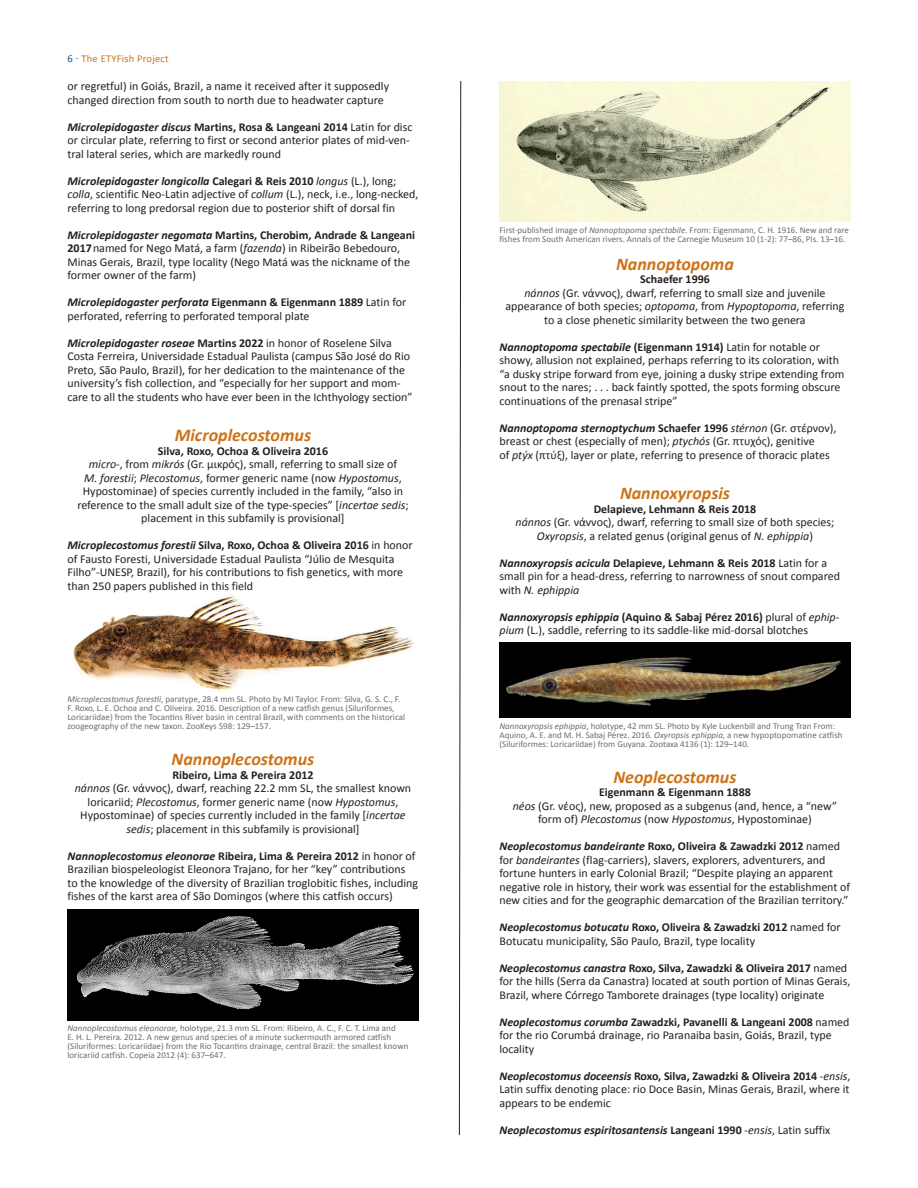
<style>
.page{position:relative;width:918px;height:1188px;background:#fff}
.page>*{position:absolute;margin:0;border:0;box-sizing:border-box;transform-origin:0 0}
.t1{font:italic 700 18px "Calibri";color:#cd7317}
.t2{font:12px/13.5px "Calibri";color:#231f20}
.t3{font:700 12px "Calibri";color:#231f20}
.t4{font:italic 700 12px "Calibri";color:#231f20}
.t5{font:10.5px "Calibri";letter-spacing:.02em;color:#cd7317}
.t6{font:9px/9px "Calibri";color:#6c6d70}
.s1{color:#00558f}
.s2{font-weight:700;font-style:italic}
.s3{font-weight:700}
.s4{font-style:italic}
.s5{font-style:normal}
.s6{font-weight:400;font-style:normal}
.s7{font-weight:400}
</style>
<div class="page">
<svg style="left:459px;top:81px;width:2px;height:1055px"></svg>
<img style="left:73px;top:596px;width:341px;height:95px">
<img style="left:68px;top:909px;width:350px;height:112px">
<img style="left:500px;top:81px;width:350px;height:141px">
<img style="left:500px;top:643px;width:350px;height:74px">
<p class="t5" style="left:68px;top:51px;width:103px"><span class="s1">6 ·</span> The ETYFish Project</p>
<p class="t2" style="left:68px;top:79px;width:323px">or regretful) in Goiás, Brazil, a name it received after it supposedly changed direction from south to north due to headwater capture</p>
<p class="t2" style="left:68px;top:119px;width:347px"><span class="s2">Microlepidogaster discus</span> <span class="s3">Martins, Rosa &amp; Langeani 2014</span> Latin for disc or circular plate, referring to first or second anterior plates of mid-ven&shy;tral lateral series, which are markedly round</p>
<p class="t2" style="left:68px;top:173px;width:353px"><span class="s2">Microlepidogaster longicolla</span> <span class="s3">Calegari &amp; Reis 2010</span> <span class="s4">longus</span> (L.), long; <span class="s4">colla</span>, scientific Neo-Latin adjective of <span class="s4">collum</span> (L.), neck, i.e., long-necked, referring to long predorsal region due to posterior shift of dorsal fin</p>
<p class="t2" style="left:68px;top:227px;width:349px"><span class="s2">Microlepidogaster negomata</span> <span class="s3">Martins, Cherobim, Andrade &amp; Langeani 2017</span>named for Nego Matá, a farm (<span class="s4">fazenda</span>) in Ribeirão Bebedouro, Minas Gerais, Brazil, type locality (Nego Matá was the nickname of the former owner of the farm)</p>
<p class="t2" style="left:68px;top:295px;width:340px"><span class="s2">Microlepidogaster perforata</span> <span class="s3">Eigenmann &amp; Eigenmann 1889</span> Latin for perforated, referring to perforated temporal plate</p>
<p class="t2" style="left:68px;top:335px;width:347px"><span class="s2">Microlepidogaster roseae</span> <span class="s3">Martins 2022</span> in honor of Roselene Silva Costa Ferreira, Universidade Estadual Paulista (campus São José do Rio Preto, São Paulo, Brazil), for her dedication to the maintenance of the university’s fish collection, and “especially for her support and mom&shy;care to all the students who have ever been in the Ichthyology section”</p>
<h1 class="t1" style="left:175px;top:422px;width:138px">Microplecostomus</h1>
<p class="t2" style="left:77px;top:443px;width:333px;text-align:center"><span class="s3">Silva, Roxo, Ochoa &amp; Oliveira 2016<br></span><span class="s4">micro</span>-, from <span class="s4">mikrós</span> (Gr. μικρός), small, referring to small size of<br><span class="s4">M. forestii</span>; <span class="s4">Plecostomus</span>, former generic name (now <span class="s4">Hypostomus</span>, Hypostominae) of species currently included in the family, “also in reference to the small adult size of the type-species” [<span class="s4">incertae sedis</span>; placement in this subfamily is provisional]</p>
<p class="t2" style="left:68px;top:538px;width:347px"><span class="s2">Microplecostomus forestii</span> <span class="s3">Silva, Roxo, Ochoa &amp; Oliveira 2016</span> in honor of Fausto Foresti, Universidade Estadual Paulista “Júlio de Mesquita Filho”-UNESP, Brazil), for his contributions to fish genetics, with more than 250 papers published in this field</p>
<p class="t6" style="left:68px;top:694px;width:339px"><span class="s4">Microplecostomus forestii</span>, paratype, 28.4 mm SL. Photo by MI Taylor. From: Silva, G. S. C., F.<br>F. Roxo, L. E. Ochoa and C. Oliveira. 2016. Description of a new catfish genus (Siluriformes, Loricariidae) from the Tocantins River basin in central Brazil, with comments on the historical zoogeography of the new taxon. ZooKeys 598: 129–157.</p>
<h1 class="t1" style="left:172px;top:746px;width:144px">Nannoplecostomus</h1>
<p class="t2" style="left:75px;top:767px;width:338px;text-align:center"><span class="s3">Ribeiro, Lima &amp; Pereira 2012<br></span><span class="s4">nánnos</span> (Gr. νάννος), dwarf, reaching 22.2 mm SL, the smallest known loricariid; <span class="s4">Plecostomus</span>, former generic name (now <span class="s4">Hypostomus</span>, Hypostominae) of species currently included in the family [<span class="s4">incertae sedis</span>; placement in this subfamily is provisional]</p>
<p class="t2" style="left:68px;top:848px;width:352px"><span class="s2">Nannoplecostomus eleonorae</span> <span class="s3">Ribeira, Lima &amp; Pereira 2012</span> in honor of Brazilian biospeleologist Eleonora Trajano, for her “key” contributions to the knowledge of the diversity of Brazilian troglobitic fishes, including fishes of the karst area of São Domingos (where this catfish occurs)</p>
<p class="t6" style="left:68px;top:1023px;width:342px"><span class="s4">Nannoplecostomus eleonorae,</span> holotype, 21.3 mm SL. From: Ribeiro, A. C., F. C. T. Lima and<br>E. H. L. Pereira. 2012. A new genus and species of a minute suckermouth armored catfish (Siluriformes: Loricariidae) from the Rio Tocantins drainage, central Brazil: the smallest known loricariid catfish. Copeia 2012 (4): 637–647.</p>
<p class="t6" style="left:500px;top:225px;width:351px">First-published image of <span class="s4">Nannoptopoma spectabile.</span> From: Eigenmann, C. H. 1916. New and rare fishes from South American rivers. Annals of the Carnegie Museum 10 (1-2): 77–86, Pls. 13–16.</p>
<p class="t1" style="left:616px;top:251px;width:119px">Nannoptopoma</p>
<p class="t3" style="left:640px;top:271px;width:71px">Schaefer 1996</p>
<p class="t2" style="left:524px;top:286px;width:303px"><span class="s4">nánnos</span> (Gr. νάννος), dwarf, referring to small size and juvenile</p>
<p class="t2" style="left:505px;top:299px;width:341px;text-align:center">appearance of both species; <span class="s4">optopoma</span>, from <span class="s4">Hypoptopoma</span>, referring to a close phenetic similarity between the two genera</p>
<p class="t2" style="left:500px;top:340px;width:346px"><span class="s2">Nannoptopoma spectabile</span> <span class="s3">(Eigenmann 1914)</span> Latin for notable or showy, allusion not explained, perhaps referring to its coloration, with “a dusky stripe forward from eye, joining a dusky stripe extending from snout to the nares; . . . back faintly spotted, the spots forming obscure continuations of the prenasal stripe”</p>
<p class="t2" style="left:500px;top:421px;width:339px"><span class="s2">Nannoptopoma sternoptychum</span> <span class="s3">Schaefer 1996</span> <span class="s4">stérnon</span> (Gr. στέρνον), breast or chest (especially of men); <span class="s4">ptychós</span> (Gr. πτυχός), genitive</p>
<p class="t2" style="left:500px;top:448px;width:332px">of <span class="s4">ptýx</span> (πτύξ), layer or plate, referring to presence of thoracic plates</p>
<p class="t1" style="left:620px;top:480px;width:111px">Nannoxyropsis</p>
<p class="t3" style="left:594px;top:500px;width:164px">Delapieve, Lehmann &amp; Reis 2018</p>
<p class="t2" style="left:516px;top:515px;width:320px"><span class="s4">nánnos</span> (Gr. νάννος), dwarf, referring to small size of both species;</p>
<p class="t2" style="left:537px;top:529px;width:278px"><span class="s4">Oxyropsis</span>, a related genus (original genus of <span class="s4">N. ephippia</span>)</p>
<p class="t2" style="left:500px;top:556px;width:342px"><span class="s2">Nannoxyropsis acicula</span> <span class="s3">Delapieve, Lehmann &amp; Reis 2018</span> Latin for a small pin for a head-dress, referring to narrowness of snout compared with <span class="s4">N. ephippia</span></p>
<p class="t2" style="left:500px;top:610px;width:341px"><span class="s2">Nannoxyropsis ephippia</span> <span class="s3">(Aquino &amp; Sabaj Pérez 2016)</span> plural of <span class="s4">ephip&shy;pium</span> (L.), saddle, referring to its saddle-like mid-dorsal blotches</p>
<p class="t6" style="left:500px;top:722px;width:345px"><span class="s4">Nannoxyropsis ephippia</span>, holotype, 42 mm SL. Photo by Kyle Luckenbill and Trung Tran From:<br>Aquino, A. E. and M. H. Sabaj Pérez. 2016. <span class="s4">Oxyropsis ephippia</span>, a new hypoptopomatine catfish (Siluriformes: Loricariidae) from Guyana. Zootaxa 4136 (1): 129–140.</p>
<p class="t1" style="left:613px;top:764px;width:125px">Neoplecostomus</p>
<p class="t3" style="left:599px;top:784px;width:153px">Eigenmann &amp; Eigenmann 1888</p>
<p class="t2" style="left:513px;top:799px;width:326px"><span class="s4">néos</span> (Gr. νέος), new, proposed as a subgenus (and, hence, a “new”</p>
<p class="t2" style="left:538px;top:812px;width:275px">form of) <span class="s4">Plecostomus</span> (now <span class="s4">Hypostomus</span>, Hypostominae)</p>
<p class="t2" style="left:500px;top:839px;width:352px"><span class="s2">Neoplecostomus bandeirante</span> <span class="s3">Roxo, Oliveira &amp; Zawadzki 2012</span> named for <span class="s4">bandeirantes</span> (flag-carriers), slavers, explorers, adventurers, and fortune hunters in early Colonial Brazil; “Despite playing an apparent negative role in history, their work was essential for the establishment of new cities and for the geographic demarcation of the Brazilian territory.”</p>
<p class="t2" style="left:500px;top:920px;width:343px"><span class="s2">Neoplecostomus botucatu</span> <span class="s3">Roxo, Oliveira &amp; Zawadzki 2012</span> named for<br>Botucatu municipality, São Paulo, Brazil, type locality</p>
<p class="t2" style="left:500px;top:961px;width:352px"><span class="s2">Neoplecostomus canastra</span> <span class="s3">Roxo, Silva, Zawadzki &amp; Oliveira 2017</span> named for the hills (Serra da Canastra) located at south portion of Minas Gerais,<br>Brazil, where Córrego Tamborete drainages (type locality) originate</p>
<p class="t2" style="left:500px;top:1015px;width:352px"><span class="s2">Neoplecostomus corumba</span> <span class="s3">Zawadzki, Pavanelli &amp; Langeani 2008</span> named for the rio Corumbá drainage, rio Paranaiba basin, Goiás, Brazil, type locality</p>
<p class="t2" style="left:500px;top:1069px;width:352px;text-align:justify"><span class="s2">Neoplecostomus doceensis</span> <span class="s3">Roxo, Silva, Zawadzki &amp; Oliveira 2014</span> -<span class="s4">ensis</span>, Latin suffix denoting place: rio Doce Basin, Minas Gerais, Brazil, where it appears to be endemic</p>
<p class="t4" style="left:500px;top:1121px;width:332px">Neoplecostomus espiritosantensis <span class="s5">Langeani 1990</span> <span class="s6">-</span><span class="s7">ensis</span><span class="s6">, Latin suffix</span></p>
</div>
